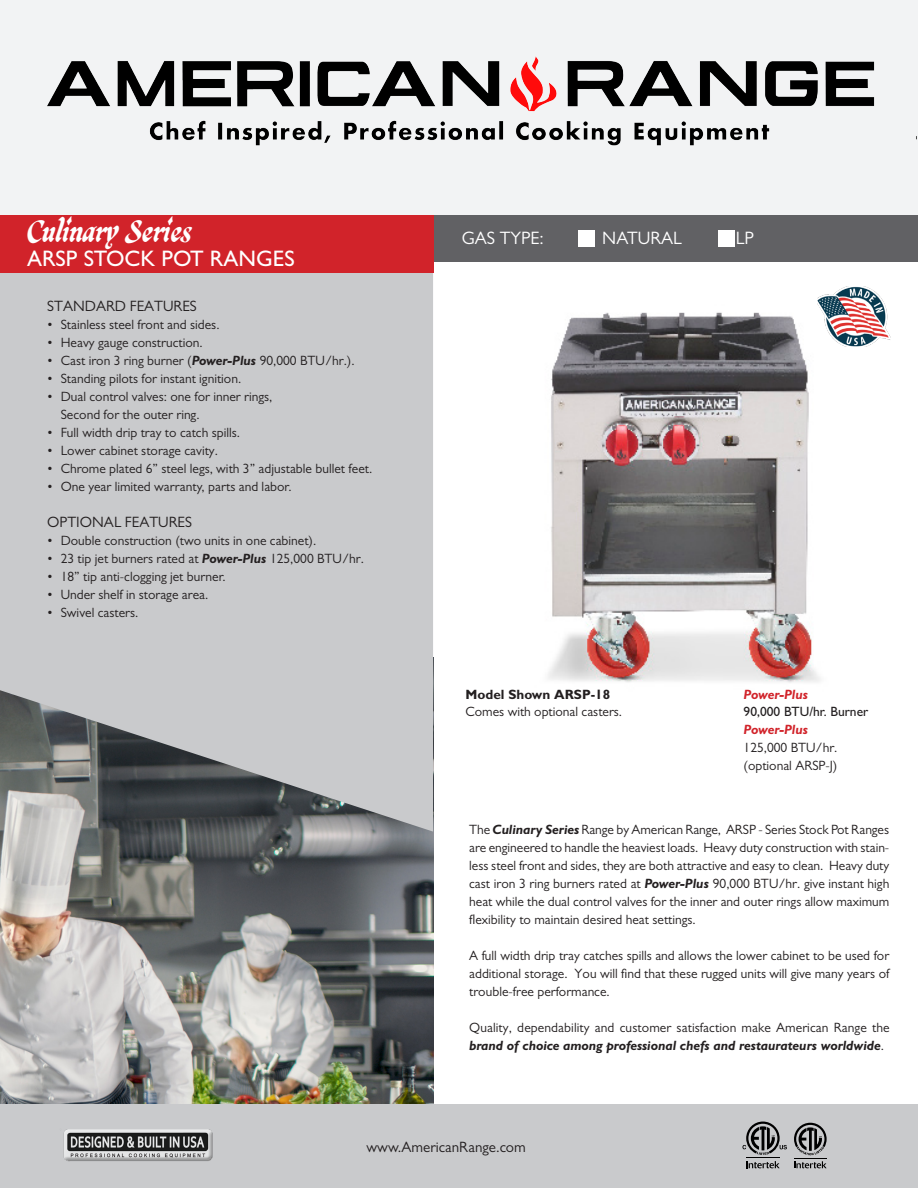
<style>
.page{position:relative;width:918px;height:1188px;background:#fff}
.page>*{position:absolute;margin:0;border:0;box-sizing:border-box;transform-origin:0 0}
.t1{font:27px "Caligraf Black PERSONALUSE";color:#fff}
.t2{font:500 22.5px "Gill Sans MT Pro";color:#fff}
.t3{font:18px "Gill Sans MT Pro";color:#fff}
.t4{font:15px "Gill Sans MT Pro";color:#231f20}
.t5{font:13.5px/18px "Gill Sans MT Pro";color:#231f20;text-align:justify}
.t6{font:italic 700 13.5px "Gill Sans MT Pro";color:#d1232a}
.t7{font:500 13.5px "Gill Sans MT Pro";color:#231f20}
.t8{font:700 13.5px "Gill Sans MT Pro";color:#231f20}
.s1{font-weight:700;font-style:italic}
</style>
<div class="page">
<img style="left:0;top:832px;width:433px;height:273px">
<svg style="left:0;top:272px;width:433px;height:560px;background:#bbbcbe"></svg>
<div style="left:0;top:1105px;width:918px;height:83px;background:#c9cacc"></div>
<svg style="left:746px;top:1161px;width:34px;height:7px"></svg>
<hr style="left:746px;top:1157px;width:34px;height:1px;background:#000">
<svg style="left:742px;top:1122px;width:45px;height:33px"></svg>
<svg style="left:794px;top:1123px;width:33px;height:45px"></svg>
<div style="left:380px;top:215px;width:538px;height:46px;background:#616164"></div>
<div style="left:578px;top:230px;width:16px;height:16px;background:#fff"></div>
<div style="left:719px;top:230px;width:16px;height:16px;background:#fff"></div>
<img style="left:548px;top:312px;width:272px;height:371px">
<div style="left:0;top:0;width:918px;height:215px;background:#f2f3f4"></div>
<img style="left:47px;top:57px;width:870px;height:89px">
<div style="left:0;top:215px;width:433px;height:57px;background:#d1232a"></div>
<img style="left:817px;top:286px;width:73px;height:61px">
<img style="left:63px;top:1129px;width:150px;height:33px">
<p class="t1" style="left:27px;top:207px;width:167px">Culinary Series</p>
<p class="t2" style="left:27px;top:245px;width:269px">ARSP STOCK POT RANGES</p>
<p class="t4" style="left:47px;top:297px;width:151px">STANDARD FEATURES</p>
<p class="t5" style="left:47px;top:316px;width:174px">• Stainless steel front and sides.</p>
<p class="t5" style="left:47px;top:334px;width:157px">• Heavy gauge construction.</p>
<p class="t5" style="left:47px;top:352px;width:309px">• Cast iron 3 ring burner (<span class="s1">Power-Plus</span> 90,000 BTU/hr.).</p>
<p class="t5" style="left:47px;top:370px;width:196px">• Standing pilots for instant ignition.</p>
<p class="t5" style="left:47px;top:388px;width:227px">• Dual control valves: one for inner rings,</p>
<p class="t5" style="left:61px;top:406px;width:140px">Second for the outer ring.</p>
<p class="t5" style="left:47px;top:424px;width:194px">• Full width drip tray to catch spills.</p>
<p class="t5" style="left:47px;top:442px;width:172px">• Lower cabinet storage cavity.</p>
<p class="t5" style="left:47px;top:460px;width:327px">• Chrome plated 6” steel legs, with 3” adjustable bullet feet.</p>
<p class="t5" style="left:47px;top:478px;width:246px">• One year limited warranty, parts and labor.</p>
<p class="t4" style="left:47px;top:513px;width:146px">OPTIONAL FEATURES</p>
<p class="t5" style="left:47px;top:532px;width:271px">• Double construction (two units in one cabinet).</p>
<p class="t5" style="left:47px;top:550px;width:318px">• 23 tip jet burners rated at <span class="s1">Power-Plus</span> 125,000 BTU/hr.</p>
<p class="t5" style="left:47px;top:568px;width:180px">• 18” tip anti-clogging jet burner.</p>
<p class="t5" style="left:47px;top:586px;width:163px">• Under shelf in storage area.</p>
<p class="t5" style="left:47px;top:604px;width:93px">• Swivel casters.</p>
<p class="t3" style="left:462px;top:227px;width:83px">GAS TYPE:</p>
<p class="t3" style="left:602px;top:227px;width:81px">NATURAL</p>
<p class="t3" style="left:736px;top:227px;width:19px">LP</p>
<p class="t8" style="left:465px;top:687px;width:146px">Model Shown ARSP-18</p>
<p class="t5" style="left:465px;top:702px;width:158px">Comes with optional casters.</p>
<p class="t6" style="left:744px;top:687px;width:66px">Power-Plus</p>
<p class="t7" style="left:744px;top:703px;width:126px">90,000 BTU/hr. Burner</p>
<p class="t6" style="left:744px;top:721px;width:66px">Power-Plus</p>
<p class="t5" style="left:744px;top:738px;width:95px">125,000 BTU/hr.</p>
<p class="t5" style="left:744px;top:756px;width:95px">(optional ARSP-J)</p>
<p class="t5" style="left:469px;top:820px;width:422px">The <span class="s1">Culinary Series</span> Range by American Range, ARSP - Series Stock Pot Ranges are engineered to handle the heaviest loads. Heavy duty construction with stain&shy;less steel front and sides, they are both attractive and easy to clean. Heavy duty cast iron 3 ring burners rated at <span class="s1">Power-Plus</span> 90,000 BTU/hr. give instant high heat while the dual control valves for the inner and outer rings allow maximum flexibility to maintain desired heat settings.</p>
<p class="t5" style="left:469px;top:946px;width:422px">A full width drip tray catches spills and allows the lower cabinet to be used for additional storage. You will find that these rugged units will give many years of trouble-free performance.</p>
<p class="t5" style="left:469px;top:1018px;width:422px">Quality, dependability and customer satisfaction make American Range the <span class="s1">brand of choice among professional chefs and restaurateurs worldwide</span>.</p>
<p class="t4" style="left:367px;top:1138px;width:161px">www.AmericanRange.com</p>
</div>
